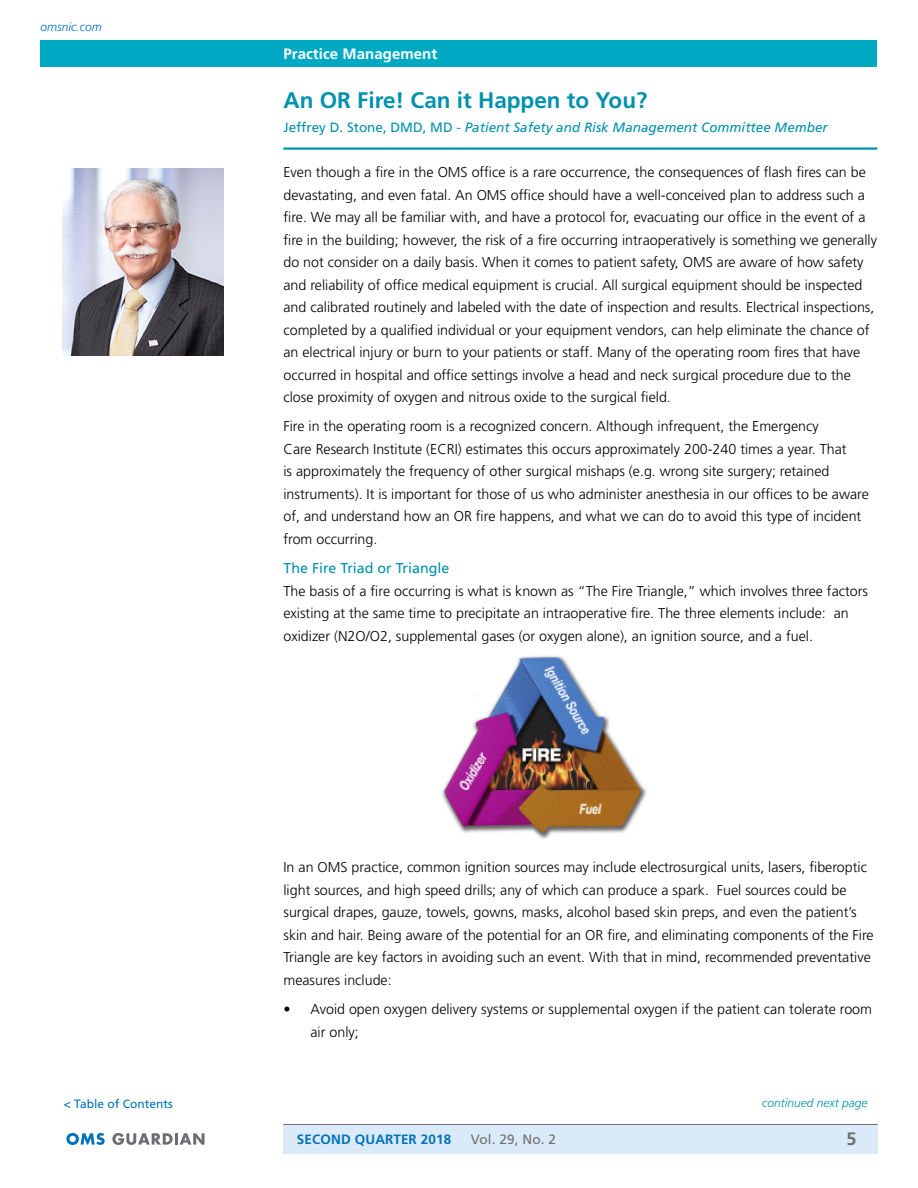
<style>
.page{position:relative;width:918px;height:1188px;background:#fff}
.page>*{position:absolute;margin:0;border:0;box-sizing:border-box;transform-origin:0 0}
.t1{font:700 22.5px "Frutiger LT Std";color:#0091ac}
.t2{font:700 18px "Frutiger LT Std";color:#6d6e71}
.t3{font:700 15px "Frutiger LT Std";letter-spacing:.005em;color:#fff}
.t4{font:300 14.25px/22.5px "Frutiger LT Std";color:#000}
.t5{font:14.25px "Frutiger LT Std";color:#0091ac}
.t6{font:italic 13.5px "Frutiger LT Std";color:#0091ac}
.t7{font:700 13.5px "Frutiger LT Std";letter-spacing:.01em;color:#0072bc}
.t8{font:13.5px "Frutiger LT Std";letter-spacing:.01em;color:#6d6e71}
.t9{font:italic 300 12px "Frutiger LT Std";color:#0091ac}
.t10{font:12px "Frutiger LT Std";color:#0072bc}
.t11{font:italic 300 12px "Frutiger LT Std";color:#0072bc}
.s1{font-style:normal}
</style>
<div class="page">
<div style="left:283px;top:1124px;width:595px;height:30px;background:#dbeaf8"></div>
<hr style="left:283px;top:1124px;width:594px;height:1px;background:#6d6e71">
<div style="left:40px;top:40px;width:838px;height:28px;background:#00a9c3"></div>
<svg style="left:66px;top:1133px;width:39px;height:12px"></svg>
<svg style="left:112px;top:1133px;width:93px;height:12px"></svg>
<hr style="left:283px;top:147px;width:594px;height:3px;background:#0091ac">
<img style="left:442px;top:656px;width:204px;height:183px">
<img style="left:63px;top:168px;width:160px;height:188px">
<p class="t11" style="left:40px;top:20px;width:63px">omsnic.com</p>
<p class="t3" style="left:284px;top:44px;width:155px">Practice Management</p>
<h1 class="t1" style="left:284px;top:87px;width:365px">An OR Fire! Can it Happen to You?</h1>
<p class="t6" style="left:284px;top:120px;width:546px"><span class="s1">Jeffrey D. Stone, DMD, MD -</span> Patient Safety and Risk Management Committee Member</p>
<p class="t4" style="left:284px;top:161px;width:595px">Even though a fire in the OMS office is a rare occurrence, the consequences of flash fires can be devastating, and even fatal. An OMS office should have a well-conceived plan to address such a fire. We may all be familiar with, and have a protocol for, evacuating our office in the event of a fire in the building; however, the risk of a fire occurring intraoperatively is something we generally do not consider on a daily basis. When it comes to patient safety, OMS are aware of how safety and reliability of office medical equipment is crucial. All surgical equipment should be inspected and calibrated routinely and labeled with the date of inspection and results. Electrical inspections, completed by a qualified individual or your equipment vendors, can help eliminate the chance of an electrical injury or burn to your patients or staff. Many of the operating room fires that have occurred in hospital and office settings involve a head and neck surgical procedure due to the close proximity of oxygen and nitrous oxide to the surgical field.</p>
<p class="t4" style="left:284px;top:415px;width:587px">Fire in the operating room is a recognized concern. Although infrequent, the Emergency<br>Care Research Institute (ECRI) estimates this occurs approximately 200-240 times a year. That<br>is approximately the frequency of other surgical mishaps (e.g. wrong site surgery; retained instruments). It is important for those of us who administer anesthesia in our offices to be aware of, and understand how an OR fire happens, and what we can do to avoid this type of incident from occurring.</p>
<p class="t5" style="left:284px;top:560px;width:167px">The Fire Triad or Triangle</p>
<p class="t4" style="left:284px;top:580px;width:586px">The basis of a fire occurring is what is known as “The Fire Triangle,” which involves three factors existing at the same time to precipitate an intraoperative fire. The three elements include: an oxidizer (N2O/O2, supplemental gases (or oxygen alone), an ignition source, and a fuel.</p>
<p class="t4" style="left:284px;top:856px;width:592px">In an OMS practice, common ignition sources may include electrosurgical units, lasers, fiberoptic light sources, and high speed drills; any of which can produce a spark. Fuel sources could be surgical drapes, gauze, towels, gowns, masks, alcohol based skin preps, and even the patient’s skin and hair. Being aware of the potential for an OR fire, and eliminating components of the Fire Triangle are key factors in avoiding such an event. With that in mind, recommended preventative measures include:</p>
<p class="t4" style="left:311px;top:998px;width:563px;text-indent:-27px">• Avoid open oxygen delivery systems or supplemental oxygen if the patient can tolerate room air only;</p>
<p class="t10" style="left:64px;top:1097px;width:111px">&lt; Table of Contents</p>
<p class="t9" style="left:762px;top:1096px;width:107px">continued next page</p>
<p class="t7" style="left:297px;top:1132px;width:156px">SECOND QUARTER 2018</p>
<p class="t8" style="left:471px;top:1132px;width:87px">Vol. 29, No. 2</p>
<p class="t2" style="left:847px;top:1128px;width:12px">5</p>
</div>
